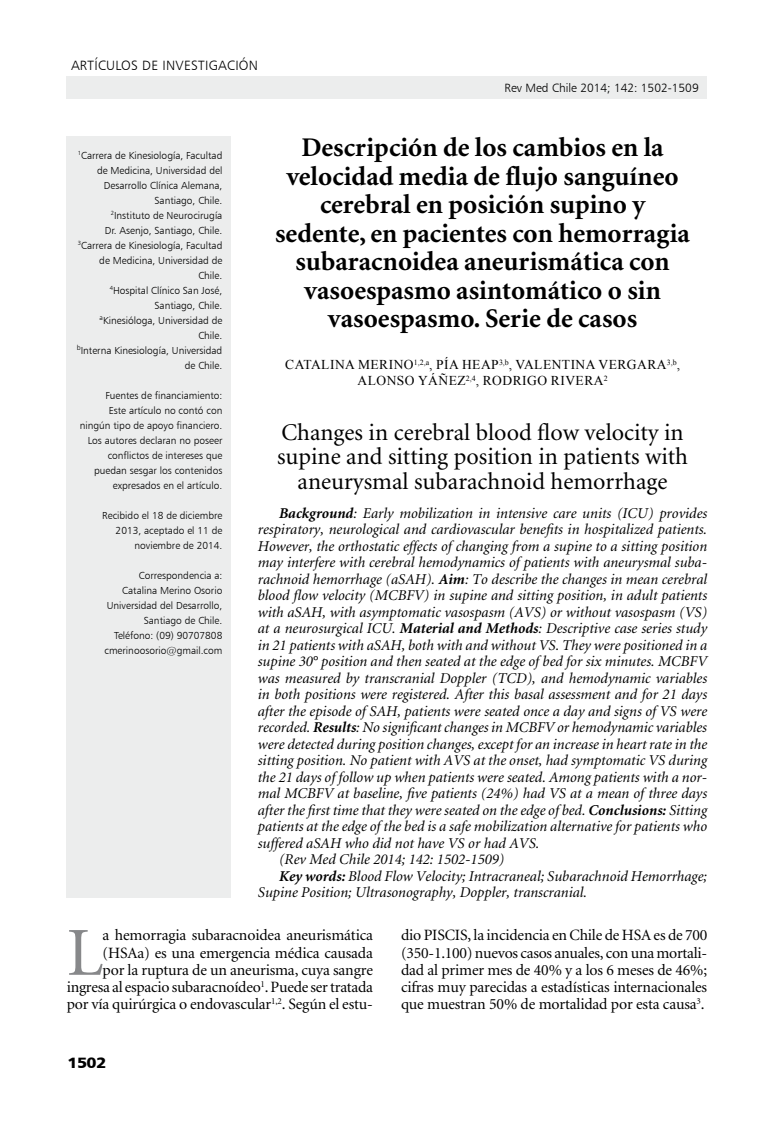
<style>
.page{position:relative;width:774px;height:1134px;background:#fff}
.page>*{position:absolute;margin:0;border:0;box-sizing:border-box;transform-origin:0 0}
.t1{font:68.85px "Minion";color:#87888a}
.t2{font:700 27px/28.5px "Minion";color:#000;text-align:center}
.t3{font:24px/24.8px "Minion";color:#000;text-align:center}
.t4{font:15.75px/17.2px "Minion";letter-spacing:-.01em;color:#000;text-align:right}
.t5{font:italic 15px "Minion";color:#000}
.t6{font:15px "Humanist 777 BT Black B";color:#000;scale:1.1 1}
.t7{font:13.5px/16.2px "Times New Roman";letter-spacing:.035em;color:#000;text-align:center}
.t8{font:13.5px "Humanist 777 BT Light B";color:#000}
.t9{font:12px "Humanist 777 BT Light B";color:#000}
.t10{font:10.2px/15px "Humanist 777 BT Light B";color:#000;text-align:right}
.s1{font-weight:700}
</style>
<div class="page">
<div style="left:67px;top:77px;width:640px;height:22px;background:#eceded"></div>
<div style="left:67px;top:136px;width:164px;height:761px;background:#eceded"></div>
<p class="t8" style="left:71px;top:57px;width:35px">artículosdeinvestigaci</p>
<p class="t8" style="left:239px;top:57px;width:18px">ón</p>
<p class="t9" style="left:505px;top:81px;width:196px">Rev Med Chile 2014; 142: 1502-1509</p>
<p class="t10" style="left:77px;top:148px;width:147px"><sup>1</sup>Carrera de Kinesiología, Facultad de Medicina, Universidad del<br>Desarrollo Clínica Alemana,<br>Santiago, Chile.<br><sup>2</sup>Instituto de Neurocirugía<br>Dr. Asenjo, Santiago, Chile.<br><sup>3</sup>Carrera de Kinesiología, Facultad de Medicina, Universidad de<br>Chile.<br><sup>4</sup>Hospital Clínico San José,<br>Santiago, Chile.<br><sup>a</sup>Kinesióloga, Universidad de<br>Chile.<br><sup>b</sup>Interna Kinesiología, Universidad de Chile.</p>
<p class="t10" style="left:80px;top:388px;width:144px">Fuentes de financiamiento:<br>Este artículo no contó con ningún tipo de apoyo financiero.<br>Los autores declaran no poseer conflictos de intereses que puedan sesgar los contenidos expresados en el artículo.</p>
<p class="t10" style="left:102px;top:508px;width:122px">Recibido el 18 de diciembre<br>2013, aceptado el 11 de noviembre de 2014.</p>
<p class="t10" style="left:105px;top:568px;width:119px">Correspondencia a:<br>Catalina Merino Osorio<br>Universidad del Desarrollo,<br>Santiago de Chile.<br>Teléfono: (09) 90707808 cmerinoosorio@gmail.com</p>
<h2 class="t2" style="left:275px;top:134px;width:416px">Descripción de los cambios en la velocidad media de flujo sanguíneo cerebral en posición supino y sedente, en pacientes con hemorragia subaracnoidea aneurismática con vasoespasmo asintomático o sin vasoespasmo. Serie de casos</h2>
<p class="t7" style="left:285px;top:356px;width:396px">CATALINA MERINO<sup>1,2,A</sup>, PÍA HEAP<sup>3,B</sup>, VALENTINA VERGARA<sup>3,B</sup>,<br>ALONSO YÁÑEZ<sup>2,4</sup>, RODRIGO RIVERA<sup>2</sup></p>
<h3 class="t3" style="left:277px;top:421px;width:412px">Changes in cerebral blood flow velocity in supine and sitting position in patients with aneurysmal subarachnoid hemorrhage</h3>
<p class="t5" style="left:279px;top:506px;width:430px"><span class="s1">Background</span>: Early mobilization in intensive care units (ICU) provides</p>
<p class="t5" style="left:258px;top:522px;width:451px">respiratory, neurological and cardiovascular benefits in hospitalized patients.</p>
<p class="t5" style="left:258px;top:539px;width:451px">However, the orthostatic effects of changing from a supine to a sitting position</p>
<p class="t5" style="left:258px;top:555px;width:451px">may interfere with cerebral hemodynamics of patients with aneurysmal suba-</p>
<p class="t5" style="left:258px;top:572px;width:451px">rachnoid hemorrhage (aSAH). <span class="s1">Aim</span>: To describe the changes in mean cerebral</p>
<p class="t5" style="left:258px;top:588px;width:451px">blood flow velocity (MCBFV) in supine and sitting position, in adult patients</p>
<p class="t5" style="left:258px;top:605px;width:451px">with aSAH, with asymptomatic vasospasm (AVS) or without vasospasm (VS)</p>
<p class="t5" style="left:258px;top:621px;width:451px">at a neurosurgical ICU. <span class="s1">Material and Methods</span>: Descriptive case series study</p>
<p class="t5" style="left:258px;top:638px;width:451px">in 21 patients with aSAH, both with and without VS. They were positioned in a</p>
<p class="t5" style="left:258px;top:654px;width:451px">supine 30° position and then seated at the edge of bed for six minutes. MCBFV</p>
<p class="t5" style="left:258px;top:671px;width:451px">was measured by transcranial Doppler (TCD), and hemodynamic variables</p>
<p class="t5" style="left:258px;top:687px;width:451px">in both positions were registered. After this basal assessment and for 21 days</p>
<p class="t5" style="left:258px;top:704px;width:451px">after the episode of SAH, patients were seated once a day and signs of VS were</p>
<p class="t5" style="left:258px;top:720px;width:451px">recorded. <span class="s1">Results</span>: No significant changes in MCBFV or hemodynamic variables</p>
<p class="t5" style="left:258px;top:737px;width:451px">were detected during position changes, except for an increase in heart rate in the</p>
<p class="t5" style="left:258px;top:753px;width:451px">sitting position. No patient with AVS at the onset, had symptomatic VS during</p>
<p class="t5" style="left:258px;top:770px;width:451px">the 21 days of follow up when patients were seated. Among patients with a nor-</p>
<p class="t5" style="left:258px;top:786px;width:451px">mal MCBFV at baseline, five patients (24%) had VS at a mean of three days</p>
<p class="t5" style="left:258px;top:803px;width:451px">after the first time that they were seated on the edge of bed. <span class="s1">Conclusions:</span> Sitting</p>
<p class="t5" style="left:258px;top:819px;width:451px">patients at the edge of the bed is a safe mobilization alternative for patients who</p>
<p class="t5" style="left:258px;top:836px;width:283px">suffered aSAH who did not have VS or had AVS.</p>
<p class="t5" style="left:279px;top:852px;width:227px">(Rev Med Chile 2014; 142: 1502-1509)</p>
<p class="t5" style="left:279px;top:869px;width:430px"><span class="s1">Key words:</span> Blood Flow Velocity; Intracraneal; Subarachnoid Hemorrhage;</p>
<p class="t5" style="left:258px;top:885px;width:331px">Supine Position; Ultrasonography, Doppler, transcranial.</p>
<p class="t4" style="left:67px;top:927px;width:308px">a hemorragia subaracnoidea aneurismática (HSAa) es una emergencia médica causada<br>por la ruptura de un aneurisma, cuya sangre ingresa al espacio subaracnoídeo<sup>1</sup>. Puede ser tratada por vía quirúrgica o endovascular<sup>1,2</sup>. Según el estu-</p>
<p class="t4" style="left:401px;top:927px;width:308px;text-align:justify">dio PISCIS, la incidencia en Chile de HSA es de 700 (350-1.100) nuevos casos anuales, con una mortali&shy;dad al primer mes de 40% y a los 6 meses de 46%; cifras muy parecidas a estadísticas internacionales que muestran 50% de mortalidad por esta causa<sup>3</sup>.</p>
<h1 class="t1" style="left:67px;top:919px;width:38px">L</h1>
<p class="t6" style="left:68px;top:1053px;width:37px">1502</p>
</div>
